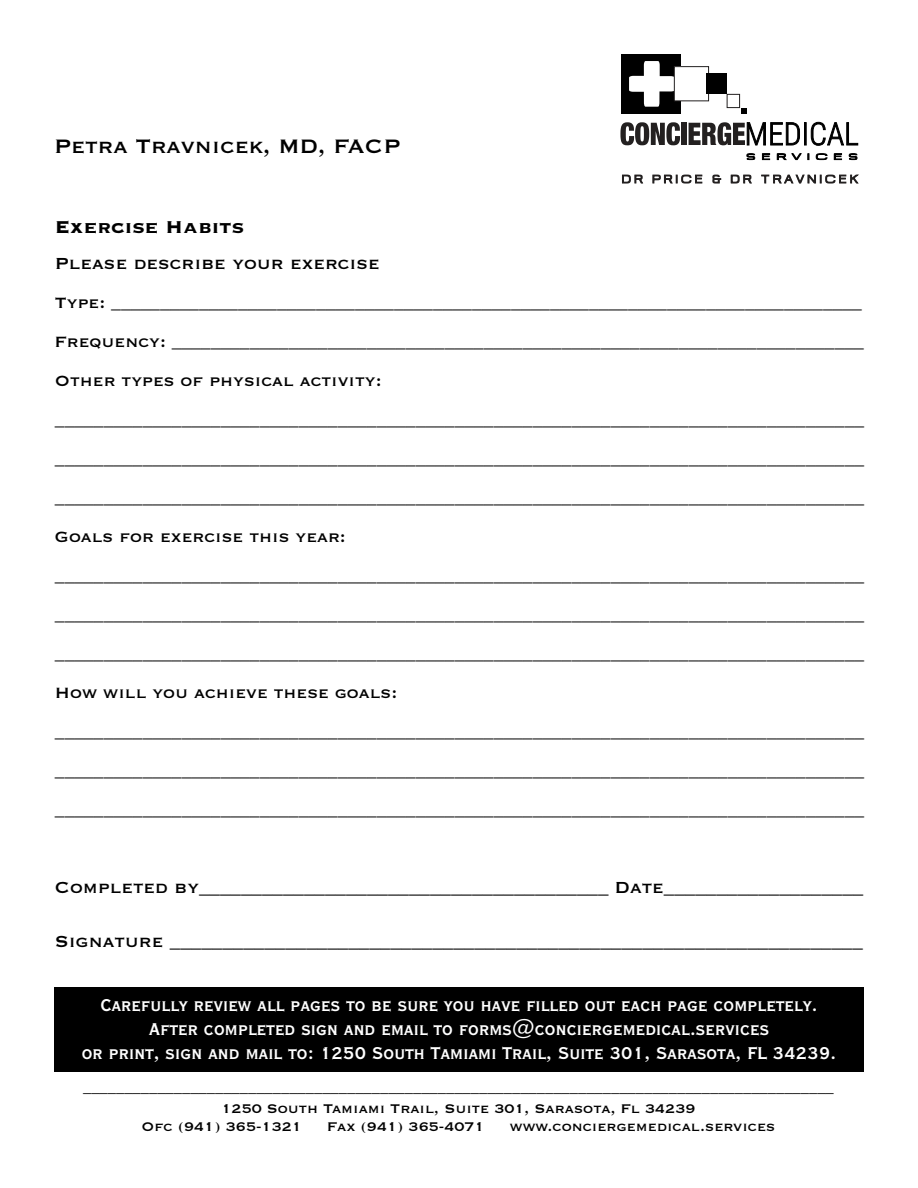
<style>
.page{position:relative;width:918px;height:1188px;background:#fff}
.page>*{position:absolute;margin:0;border:0;box-sizing:border-box;transform-origin:0 0}
.t1{font:25.5px "Copperplate Thirty One BC";color:#000}
.t2{font:700 condensed 22.5px/24px "Copperplate Gothic BT";letter-spacing:.01em;color:#fff;text-align:center}
.t3{font:22.5px "Copperplate Thirty Three BC";color:#000}
.t4{font:21px "Copperplate Thirty One BC";color:#000}
.t5{font:19.5px/39px "Copperplate Thirty One BC";color:#000}
.t6{font:16.5px/21px "Copperplate Thirty One BC";color:#000;text-align:center}
.t7{font:9.15px "Jepanten";letter-spacing:.33em;color:#000;scale:1.62 1}
</style>
<div class="page">
<div style="left:621px;top:54px;width:60px;height:60px;background:#000"></div>
<svg style="left:629px;top:61px;width:46px;height:46px"></svg>
<div style="left:674px;top:67px;width:35px;height:34px;background:#fff"></div>
<div style="left:674px;top:66px;width:35px;height:35px;border:1px solid #232020"></div>
<div style="left:727px;top:94px;width:13px;height:14px;border:1px solid #232020"></div>
<div style="left:706px;top:73px;width:21px;height:21px;background:#000"></div>
<svg style="left:741px;top:108px;width:5px;height:6px"></svg>
<svg style="left:620px;top:122px;width:60px;height:23px"></svg>
<div style="left:681px;top:123px;width:6px;height:22px;background:#232020"></div>
<svg style="left:689px;top:121px;width:170px;height:25px"></svg>
<svg style="left:746px;top:153px;width:10px;height:7px"></svg>
<svg style="left:762px;top:153px;width:8px;height:7px"></svg>
<svg style="left:777px;top:153px;width:32px;height:7px"></svg>
<svg style="left:816px;top:153px;width:12px;height:7px"></svg>
<svg style="left:834px;top:153px;width:8px;height:7px"></svg>
<svg style="left:848px;top:153px;width:10px;height:7px"></svg>
<svg style="left:622px;top:175px;width:21px;height:8px"></svg>
<svg style="left:653px;top:175px;width:49px;height:8px"></svg>
<svg style="left:713px;top:175px;width:8px;height:8px"></svg>
<svg style="left:731px;top:175px;width:20px;height:8px"></svg>
<svg style="left:762px;top:175px;width:96px;height:8px"></svg>
<div style="left:54px;top:987px;width:810px;height:85px;background:#000"></div>
<h1 class="t1" style="left:54px;top:134px;width:348px">Petra Travnicek, MD, FACP</h1>
<p class="t7" style="left:746px;top:153px;width:71px">SERVICES</p>
<p class="t3" style="left:55px;top:216px;width:191px">Exercise Habits</p>
<p class="t4" style="left:55px;top:253px;width:327px">Please describe your exercise</p>
<p class="t5" style="left:55px;top:283px;width:811px">Type: _____________________________________________________________________________ Frequency: _______________________________________________________________________ Other types of physical activity: ___________________________________________________________________________________ ___________________________________________________________________________________ ___________________________________________________________________________________ Goals for exercise this year: ___________________________________________________________________________________ ___________________________________________________________________________________ ___________________________________________________________________________________ How will you achieve these goals: ___________________________________________________________________________________ ___________________________________________________________________________________ ___________________________________________________________________________________</p>
<p class="t4" style="left:55px;top:877px;width:810px">Completed by_______________________________________ Date___________________</p>
<p class="t4" style="left:55px;top:931px;width:809px">Signature __________________________________________________________________</p>
<p class="t2" style="left:82px;top:992px;width:756px">Carefully review all pages to be sure you have filled out each page completely.<br>After completed sign and email to forms@conciergemedical.services<br>or print, sign and mail to: 1250 South Tamiami Trail, Suite 301, Sarasota, FL 34239.</p>
<p class="t6" style="left:83px;top:1077px;width:752px">___________________________________________________________________________________________<br>1250 South Tamiami Trail, Suite 301, Sarasota, Fl 34239</p>
<p class="t6" style="left:142px;top:1116px;width:162px">Ofc (941) 365-1321</p>
<p class="t6" style="left:327px;top:1116px;width:159px">Fax (941) 365-4071</p>
<p class="t6" style="left:510px;top:1116px;width:267px">www.conciergemedical.services</p>
</div>
